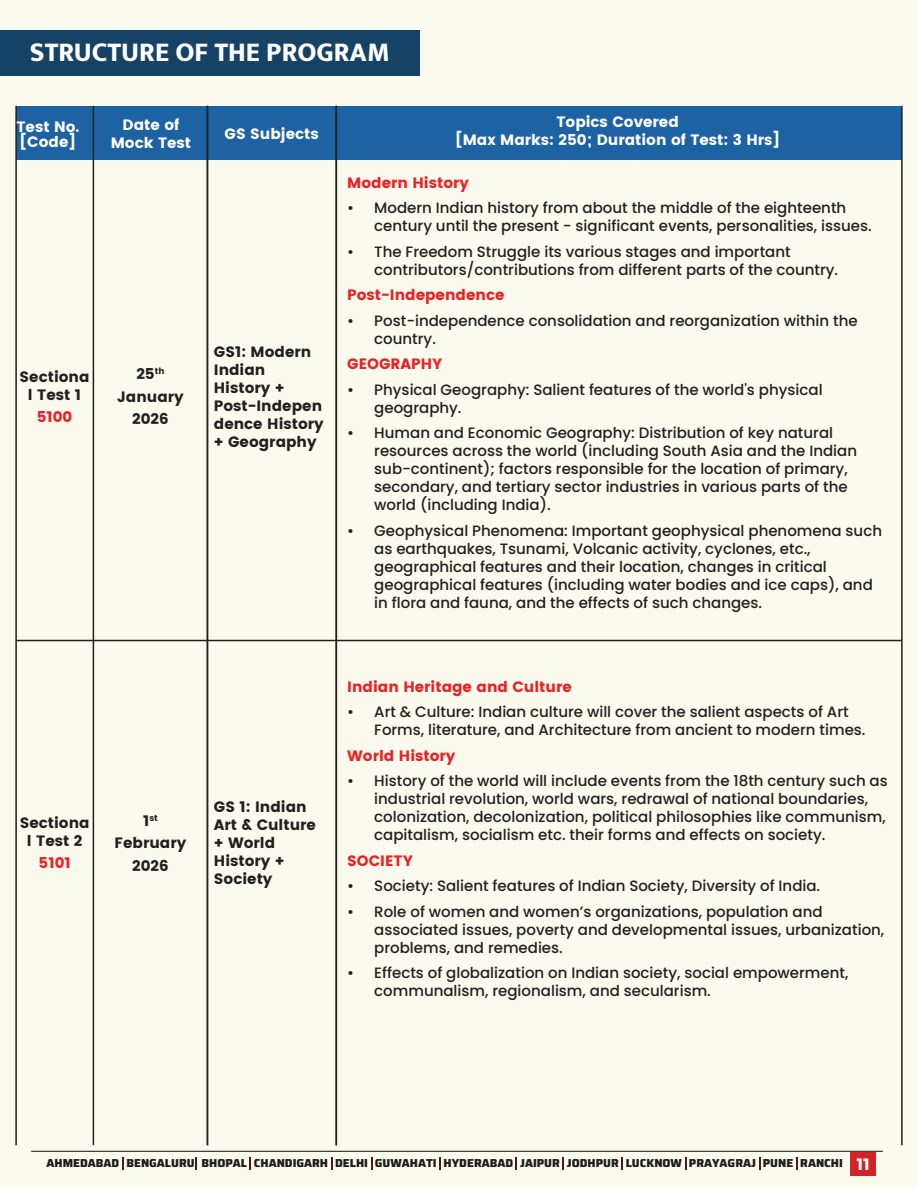
<style>
.page{position:relative;width:918px;height:1188px;background:#fbfaee}
.page>*{position:absolute;margin:0;border:0;box-sizing:border-box;transform-origin:0 0}
.t1{font:800 27px "Mukta";color:#fff}
.t2{font:500 15px/18px "Poppins";color:#231f20}
.t3{font:700 15px/18px "Poppins";color:#231f20;text-align:center}
.t4{font:700 15px "Poppins";color:#ee1f23}
.t5{font:700 15px/18px "Poppins";color:#fff;text-align:center}
.t6{font:800 11.55px "Saira";color:#201d1e}
.t7{font:700 8.7px "Poppins";color:#231f20}
.s1{font-size:15px}
.s2{font-family:"Poppins";font-weight:700;font-size:16.2px;color:#fff}
</style>
<div class="page">
<div style="left:850px;top:1152px;width:26px;height:24px;background:#d52229"></div>
<svg style="left:122px;top:1157px;width:2px;height:12px"></svg>
<svg style="left:196px;top:1157px;width:1px;height:12px"></svg>
<svg style="left:371px;top:1157px;width:2px;height:12px"></svg>
<svg style="left:331px;top:1157px;width:1px;height:12px"></svg>
<svg style="left:250px;top:1157px;width:1px;height:12px"></svg>
<svg style="left:439px;top:1157px;width:2px;height:12px"></svg>
<svg style="left:515px;top:1157px;width:2px;height:12px"></svg>
<svg style="left:562px;top:1157px;width:2px;height:12px"></svg>
<svg style="left:621px;top:1157px;width:2px;height:12px"></svg>
<svg style="left:685px;top:1157px;width:2px;height:12px"></svg>
<svg style="left:759px;top:1157px;width:1px;height:12px"></svg>
<svg style="left:796px;top:1157px;width:2px;height:12px"></svg>
<hr style="left:31px;top:1151px;width:852px;height:1px;background:#201d1e">
<div style="left:0;top:30px;width:420px;height:45px;background:#164266"></div>
<div style="left:16px;top:106px;width:64px;height:54px;background:#1d63a3"></div>
<div style="left:80px;top:106px;width:127px;height:54px;background:#1d63a3"></div>
<div style="left:207px;top:106px;width:129px;height:54px;background:#1d63a3"></div>
<div style="left:336px;top:106px;width:566px;height:54px;background:#1d63a3"></div>
<hr style="left:16px;top:640px;width:886px;height:1px;background:#231f20">
<hr style="left:93px;top:106px;width:1px;height:1039px;background:#231f20">
<hr style="left:15px;top:106px;width:2px;height:1039px;background:#231f20">
<hr style="left:207px;top:106px;width:1px;height:1039px;background:#231f20">
<hr style="left:336px;top:106px;width:1px;height:1039px;background:#231f20">
<hr style="left:901px;top:106px;width:2px;height:1039px;background:#231f20">
<h1 class="t1" style="left:30px;top:36px;width:361px">STRUCTURE OF THE PROGRAM</h1>
<p class="t5" style="left:16px;top:120px;width:64px;line-height:15px;text-align:left">Test No. [Code]</p>
<p class="t5" style="left:111px;top:116px;width:82px">Date of<br>Mock Test</p>
<p class="t5" style="left:225px;top:124px;width:96px">GS Subjects</p>
<p class="t5" style="left:455px;top:112px;width:326px">Topics Covered<br>[Max Marks: 250; Duration of Test: 3 Hrs]</p>
<p class="t3" style="left:20px;top:367px;width:71px">Sectiona l Test 1</p>
<p class="t4" style="left:37px;top:408px;width:37px">5100</p>
<p class="t3" style="left:117px;top:363px;width:68px;line-height:22.5px">25<sup>th<br></sup>January<br>2026</p>
<p class="t3" style="left:20px;top:814px;width:71px">Sectiona l Test 2</p>
<p class="t4" style="left:39px;top:854px;width:34px">5101</p>
<p class="t7" style="left:143px;top:813px;width:16px"><span class="s1">1</span>st</p>
<p class="t3" style="left:115px;top:832px;width:73px;line-height:22.5px">February<br>2026</p>
<p class="t3" style="left:214px;top:343px;width:112px;text-align:left">GS1: Modern<br>Indian<br>History +<br>Post-Indepen dence History + Geography</p>
<p class="t4" style="left:347px;top:174px;width:123px">Modern History</p>
<p class="t2" style="left:374px;top:199px;width:499px;text-indent:-27px">• Modern Indian history from about the middle of the eighteenth century until the present - significant events, personalities, issues.</p>
<p class="t2" style="left:374px;top:242px;width:466px;text-indent:-27px">• The Freedom Struggle its various stages and important contributors/contributions from different parts of the country.</p>
<p class="t4" style="left:347px;top:286px;width:159px">Post-Independence</p>
<p class="t2" style="left:374px;top:311px;width:485px;text-indent:-27px">• Post-independence consolidation and reorganization within the country.</p>
<p class="t4" style="left:347px;top:355px;width:97px">GEOGRAPHY</p>
<p class="t2" style="left:374px;top:380px;width:450px;text-indent:-27px">• Physical Geography: Salient features of the world's physical geography.</p>
<p class="t2" style="left:374px;top:424px;width:484px;text-indent:-27px">• Human and Economic Geography: Distribution of key natural resources across the world (including South Asia and the Indian sub-continent); factors responsible for the location of primary, secondary, and tertiary sector industries in various parts of the world (including India).</p>
<p class="t2" style="left:374px;top:521px;width:509px;text-indent:-27px">• Geophysical Phenomena: Important geophysical phenomena such as earthquakes, Tsunami, Volcanic activity, cyclones, etc., geographical features and their location, changes in critical geographical features (including water bodies and ice caps), and in flora and fauna, and the effects of such changes.</p>
<p class="t3" style="left:214px;top:798px;width:104px;text-align:left">GS 1: Indian<br>Art &amp; Culture + World<br>History +<br>Society</p>
<p class="t4" style="left:347px;top:678px;width:226px">Indian Heritage and Culture</p>
<p class="t2" style="left:374px;top:703px;width:493px;text-indent:-27px">• Art &amp; Culture: Indian culture will cover the salient aspects of Art<br>Forms, literature, and Architecture from ancient to modern times.</p>
<p class="t4" style="left:347px;top:747px;width:110px">World History</p>
<p class="t2" style="left:374px;top:772px;width:515px;text-indent:-27px">• History of the world will include events from the 18th century such as industrial revolution, world wars, redrawal of national boundaries, colonization, decolonization, political philosophies like communism, capitalism, socialism etc. their forms and effects on society.</p>
<p class="t4" style="left:347px;top:852px;width:67px">SOCIETY</p>
<p class="t2" style="left:347px;top:877px;width:474px">• Society: Salient features of Indian Society, Diversity of India.</p>
<p class="t2" style="left:374px;top:902px;width:512px;text-indent:-27px">• Role of women and women’s organizations, population and associated issues, poverty and developmental issues, urbanization, problems, and remedies.</p>
<p class="t2" style="left:374px;top:964px;width:476px;text-indent:-27px">• Effects of globalization on Indian society, social empowerment, communalism, regionalism, and secularism.</p>
<p class="t6" style="left:47px;top:1154px;width:825px">AHMEDABAD BENGALURU BHOPAL CHANDIGARH DELHI GUWAHATI HYDERABAD JAIPUR JODHPUR LUCKNOW PRAYAGRAJ PUNE RANCHI <span class="s2">11</span></p>
</div>
